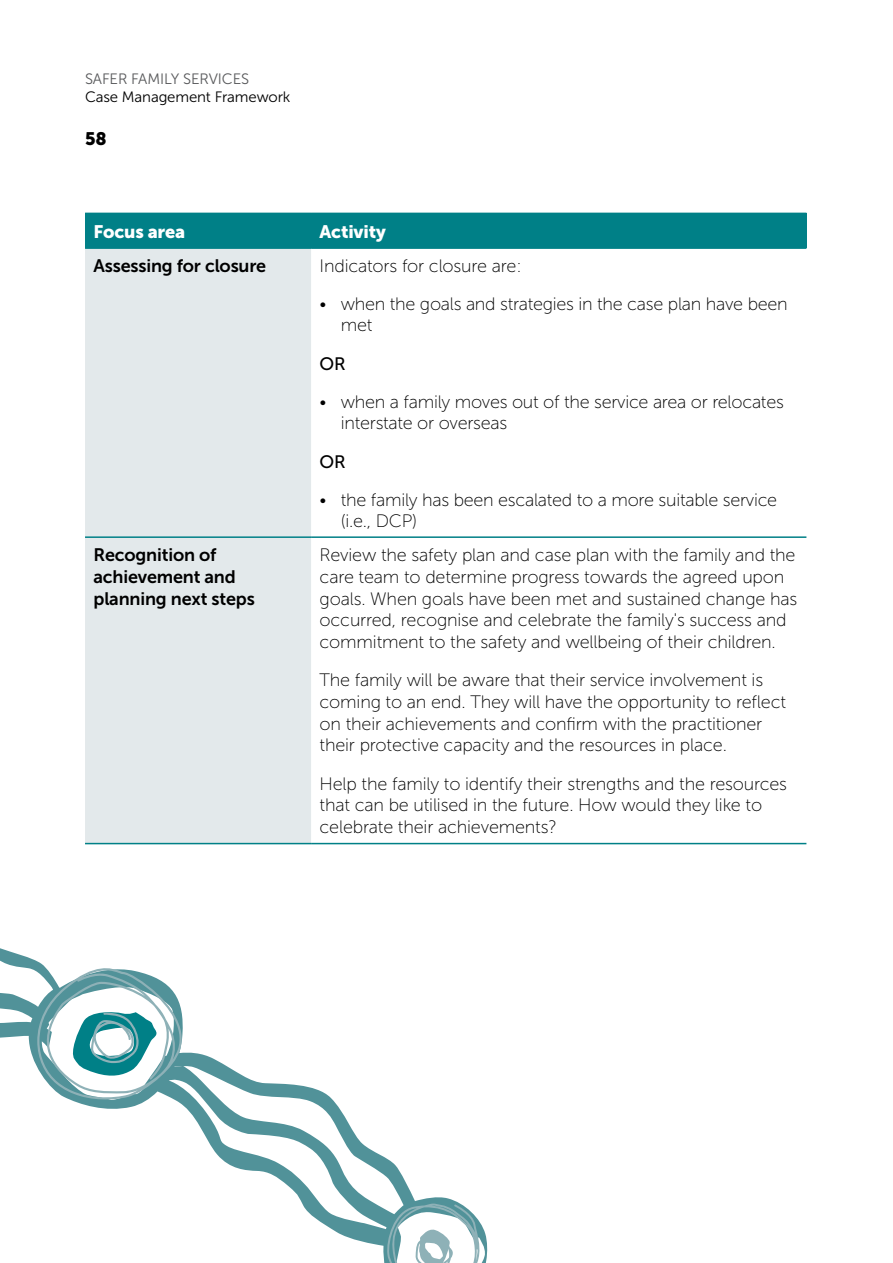
<style>
.page{position:relative;width:893px;height:1263px;background:#fff}
.page>*{position:absolute;margin:0;border:0;box-sizing:border-box;transform-origin:0 0}
.Body_copy{font:18px/21.6px "Museo Sans 100";letter-spacing:-.01em;color:#000}
.Table_H2{font:18px/21.6px "Museo Sans 700";letter-spacing:-.01em;color:#000}
.Table_H1{font:18px "Museo Sans 900";letter-spacing:-.01em;color:#fff}
.Body_copy-2{font:18px "Museo Sans 500";color:#000}
.t1{font:18px "Museo Sans 900";color:#000}
.t2{font:15px "Museo Sans 300";letter-spacing:-.01em;color:#000}
.t3{font:15px "Museo Sans 300";letter-spacing:-.01em;color:#58595b}
</style>
<div class="page">
<svg style="left:76px;top:842px;width:414px;height:421px"></svg>
<svg style="left:0;top:842px;width:188px;height:260px"></svg>
<svg style="left:386px;top:1203px;width:96px;height:60px"></svg>
<div style="left:85px;top:213px;width:226px;height:35px;background:#008087"></div>
<div style="left:311px;top:213px;width:495px;height:35px;background:#008087"></div>
<div style="left:85px;top:249px;width:226px;height:594px;background:#e3e9eb"></div>
<hr style="left:85px;top:247px;width:226px;height:2px;background:#008087">
<hr style="left:311px;top:247px;width:495px;height:2px;background:#008087">
<hr style="left:85px;top:536px;width:226px;height:2px;background:#008087">
<hr style="left:311px;top:536px;width:495px;height:2px;background:#008087">
<hr style="left:85px;top:843px;width:226px;height:1px;background:#008087">
<hr style="left:311px;top:843px;width:495px;height:1px;background:#008087">
<p class="t3" style="left:85px;top:71px;width:166px">SAFER FAMILY SERVICES</p>
<p class="t2" style="left:85px;top:89px;width:207px">Case Management Framework</p>
<p class="t1" style="left:85px;top:128px;width:23px">58</p>
<p class="Table_H1" style="left:94px;top:221px;width:93px">Focus area</p>
<p class="Table_H1" style="left:320px;top:221px;width:68px">Activity</p>
<p class="Table_H2" style="left:94px;top:255px;width:174px">Assessing for closure</p>
<p class="Body_copy" style="left:320px;top:255px;width:204px">Indicators for closure are:</p>
<p class="Body_copy" style="left:341px;top:294px;width:448px;line-height:21px;text-indent:-21px">• when the goals and strategies in the case plan have been met</p>
<p class="Body_copy-2" style="left:320px;top:354px;width:28px">OR</p>
<p class="Body_copy" style="left:341px;top:391px;width:444px;line-height:21px;text-indent:-21px">• when a family moves out of the service area or relocates interstate or overseas</p>
<p class="Body_copy-2" style="left:320px;top:451px;width:28px">OR</p>
<p class="Body_copy" style="left:341px;top:489px;width:438px;line-height:21px;text-indent:-21px">• the family has been escalated to a more suitable service (i.e., DCP)</p>
<p class="Table_H2" style="left:94px;top:544px;width:163px">Recognition of achievement and planning next steps</p>
<p class="Body_copy" style="left:320px;top:544px;width:479px">Review the safety plan and case plan with the family and the care team to determine progress towards the agreed upon goals. When goals have been met and sustained change has occurred, recognise and celebrate the family's success and commitment to the safety and wellbeing of their children.</p>
<p class="Body_copy" style="left:320px;top:669px;width:468px">The family will be aware that their service involvement is coming to an end. They will have the opportunity to reflect on their achievements and confirm with the practitioner their protective capacity and the resources in place.</p>
<p class="Body_copy" style="left:320px;top:773px;width:469px">Help the family to identify their strengths and the resources that can be utilised in the future. How would they like to celebrate their achievements?</p>
</div>
